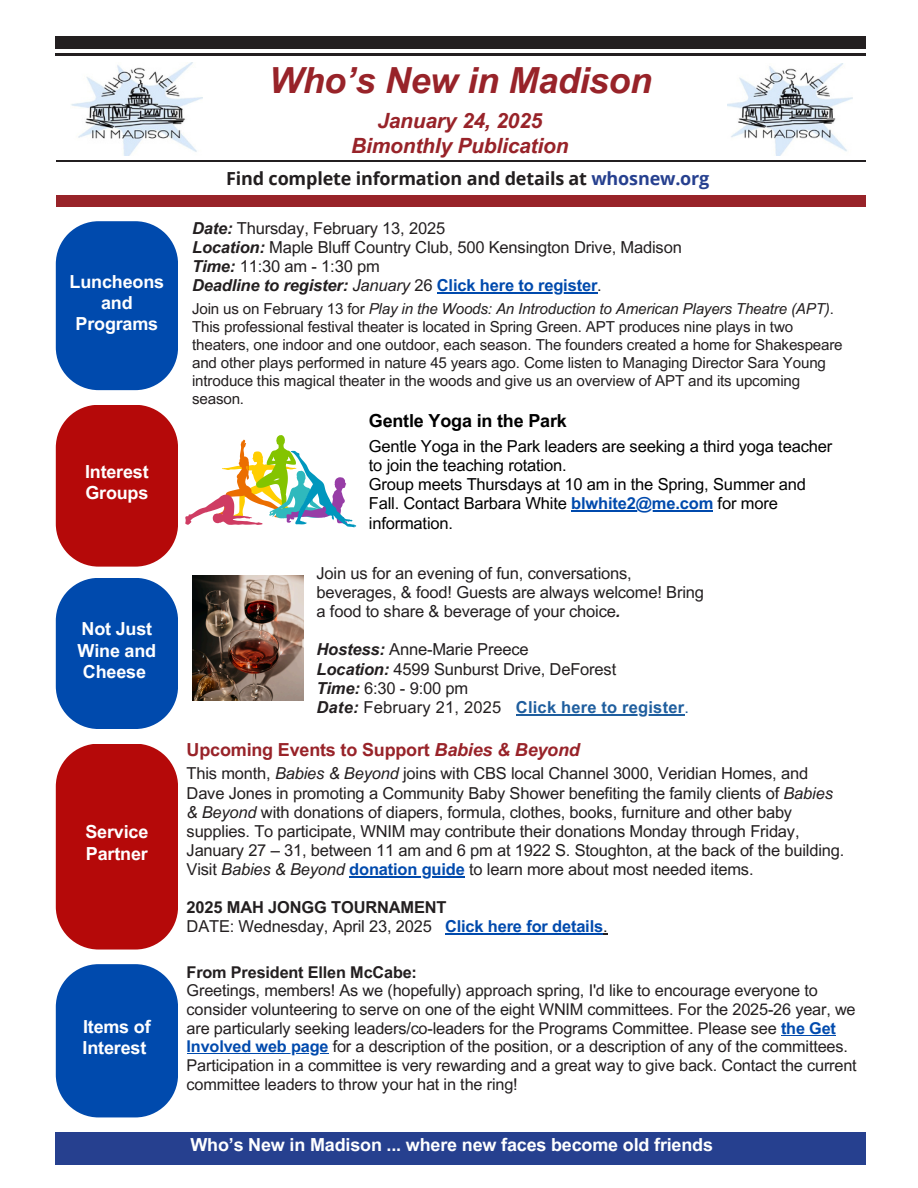
<style>
.page{position:relative;width:918px;height:1188px;background:#fff}
.page>*{position:absolute;margin:0;border:0;box-sizing:border-box;transform-origin:0 0}
.t1{font:italic 700 36px "Arial MT Pro";letter-spacing:-.01em;color:#982329}
.t2{font:italic 700 21px/24.8px "Arial MT Pro";letter-spacing:-.01em;color:#982329;text-align:center}
.t3{font:700 18px/21.3px "Arial MT Pro";letter-spacing:-.01em;color:#fff}
.t4{font:700 18px "Open Sans";letter-spacing:-.01em;color:#231f20}
.t5{font:700 18px "Arial MT Pro";letter-spacing:-.01em;color:#982329}
.t6{font:700 18px "Arial MT Pro";letter-spacing:-.01em;color:#000}
.t7{font:16.5px/19.2px "Arial MT Pro";letter-spacing:-.01em;color:#231f20}
.t8{font:16.5px/19.2px "Arial MT Pro";letter-spacing:-.01em;color:#000}
.t9{font:700 16.5px "Arial MT Pro";letter-spacing:.01em;color:#1f5e9e}
.t10{font:16.2px/18.6px "Arial MT Pro";letter-spacing:-.01em;color:#231f20}
.t11{font:15.15px/18px "Arial MT Pro";letter-spacing:-.01em;color:#231f20}
.s1{color:#26408f}
.s2{font-weight:700;font-style:italic}
.s3{font-style:italic}
.s4{font-weight:700;color:#004aad}
.s5{font-weight:400}
.s6{font-weight:700}
</style>
<div class="page">
<div style="left:56px;top:37px;width:810px;height:12px;background:#231f20"></div>
<hr style="left:56px;top:54px;width:810px;height:1px;background:#231f20">
<hr style="left:56px;top:160px;width:810px;height:1px;background:#231f20">
<div style="left:56px;top:195px;width:810px;height:12px;background:#982329"></div>
<img style="left:727px;top:63px;width:126px;height:92px">
<img style="left:71px;top:63px;width:132px;height:92px">
<svg style="left:56px;top:221px;width:122px;height:169px;background:#1357b3"></svg>
<svg style="left:56px;top:405px;width:122px;height:162px;background:#ba1c1c"></svg>
<svg style="left:56px;top:578px;width:122px;height:151px;background:#1559b3"></svg>
<img style="left:192px;top:575px;width:111px;height:125px">
<div style="left:56px;top:744px;width:122px;height:206px;background:#b50909"></div>
<svg style="left:56px;top:964px;width:122px;height:153px;background:#1458b3"></svg>
<div style="left:56px;top:1132px;width:810px;height:32px;background:#26408f"></div>
<svg style="left:185px;top:435px;width:171px;height:92px"></svg>
<hr style="left:437px;top:292px;width:160px;height:1px;background:#004aad">
<hr style="left:516px;top:714px;width:168px;height:1px;background:#1f5e9e">
<hr style="left:571px;top:511px;width:142px;height:1px;background:#004aad">
<hr style="left:349px;top:876px;width:116px;height:1px;background:#004aad">
<hr style="left:445px;top:934px;width:158px;height:1px;background:#004aad">
<hr style="left:781px;top:1035px;width:55px;height:1px;background:#004aad">
<hr style="left:187px;top:1053px;width:141px;height:1px;background:#004aad">
<p class="t3" style="left:70px;top:273px;width:96px;text-align:center">Luncheons and<br>Programs</p>
<p class="t3" style="left:85px;top:463px;width:65px">Interest<br>Groups</p>
<h1 class="t3" style="left:78px;top:621px;width:80px">Not Just<br>Wine and<br>Cheese</h1>
<h2 class="t3" style="left:85px;top:823px;width:64px">Service<br>Partner</h2>
<h3 class="t3" style="left:83px;top:1018px;width:70px">Items of<br>Interest</h3>
<h3 class="t1" style="left:269px;top:67px;width:385px">Who’s New in Madison</h3>
<h4 class="t2" style="left:351px;top:111px;width:219px">January 24, 2025<br>Bimonthly Publication</h4>
<h3 class="t4" style="left:226px;top:166px;width:485px">Find complete information and details at <span class="s1">whosnew.org</span></h3>
<h3 class="t7" style="left:192px;top:220px;width:491px"><span class="s2">Date:</span> Thursday, February 13, 2025<br><span class="s2">Location:</span> Maple Bluff Country Club, 500 Kensington Drive, Madison <span class="s2">Time:</span> 11:30 am - 1:30 pm<br><span class="s2">Deadline to register:</span> <span class="s3">January</span> 26 <span class="s4">Click here to register</span>.</h3>
<h4 class="t11" style="left:192px;top:301px;width:652px">Join us on February 13 for <span class="s3">Play in the Woods: An Introduction to American Players Theatre (APT)</span>.<br>This professional festival theater is located in Spring Green. APT produces nine plays in two theaters, one indoor and one outdoor, each season. The founders created a home for Shakespeare and other plays performed in nature 45 years ago. Come listen to Managing Director Sara Young introduce this magical theater in the woods and give us an overview of APT and its upcoming season.</h4>
<p class="t6" style="left:369px;top:414px;width:200px">Gentle Yoga in the Park</p>
<h4 class="t8" style="left:369px;top:439px;width:465px">Gentle Yoga in the Park leaders are seeking a third yoga teacher to join the teaching rotation.<br>Group meets Thursdays at 10 am in the Spring, Summer and Fall. Contact Barbara White <span class="s4">blwhite2@me.com</span> for more</h4>
<h4 class="t8" style="left:369px;top:515px;width:86px">information.</h4>
<p class="t7" style="left:317px;top:566px;width:389px">Join us for an evening of fun, conversations, beverages, &amp; food! Guests are always welcome! Bring a food to share &amp; beverage of your choice<span class="s2">.</span></p>
<p class="t7" style="left:317px;top:642px;width:301px"><span class="s2">Hostess:</span> Anne-Marie Preece<br><span class="s2">Location:</span> 4599 Sunburst Drive, DeForest<br><span class="s2">Time:</span> 6:30 - 9:00 pm<br><span class="s2">Date:</span> February 21, 2025</p>
<h3 class="t9" style="left:516px;top:701px;width:174px">Click here to register<span class="s5">.</span></h3>
<h4 class="t5" style="left:187px;top:743px;width:395px">Upcoming Events to Support <span class="s3">Babies &amp; Beyond</span></h4>
<h3 class="t7" style="left:187px;top:766px;width:659px">This month, <span class="s3">Babies &amp; Beyond</span> joins with CBS local Channel 3000, Veridian Homes, and Dave Jones in promoting a Community Baby Shower benefiting the family clients of <span class="s3">Babies &amp; Beyond</span> with donations of diapers, formula, clothes, books, furniture and other baby supplies. To participate, WNIM may contribute their donations Monday through Friday, January 27 – 31, between 11 am and 6 pm at 1922 S. Stoughton, at the back of the building.<br>Visit <span class="s3">Babies &amp; Beyond</span> <span class="s4">donation guide</span> to learn more about most needed items.</h3>
<h4 class="t7" style="left:187px;top:900px;width:423px"><span class="s6">2025 MAH JONGG TOURNAMENT<br></span>DATE: Wednesday, April 23, 2025 <span class="s4">Click here for details</span>.</h4>
<h3 class="t10" style="left:187px;top:965px;width:671px"><span class="s6">From President Ellen McCabe:<br></span>Greetings, members! As we (hopefully) approach spring, I'd like to encourage everyone to consider volunteering to serve on one of the eight WNIM committees. For the 2025-26 year, we are particularly seeking leaders/co-leaders for the Programs Committee. Please see <span class="s4">the Get</span></h3>
<h4 class="t10" style="left:187px;top:1039px;width:672px"><span class="s4">Involved web page</span> for a description of the position, or a description of any of the committees.<br>Participation in a committee is very rewarding and a great way to give back. Contact the current committee leaders to throw your hat in the ring!</h4>
<h3 class="t3" style="left:190px;top:1136px;width:524px">Who’s New in Madison ... where new faces become old friends</h3>
</div>
